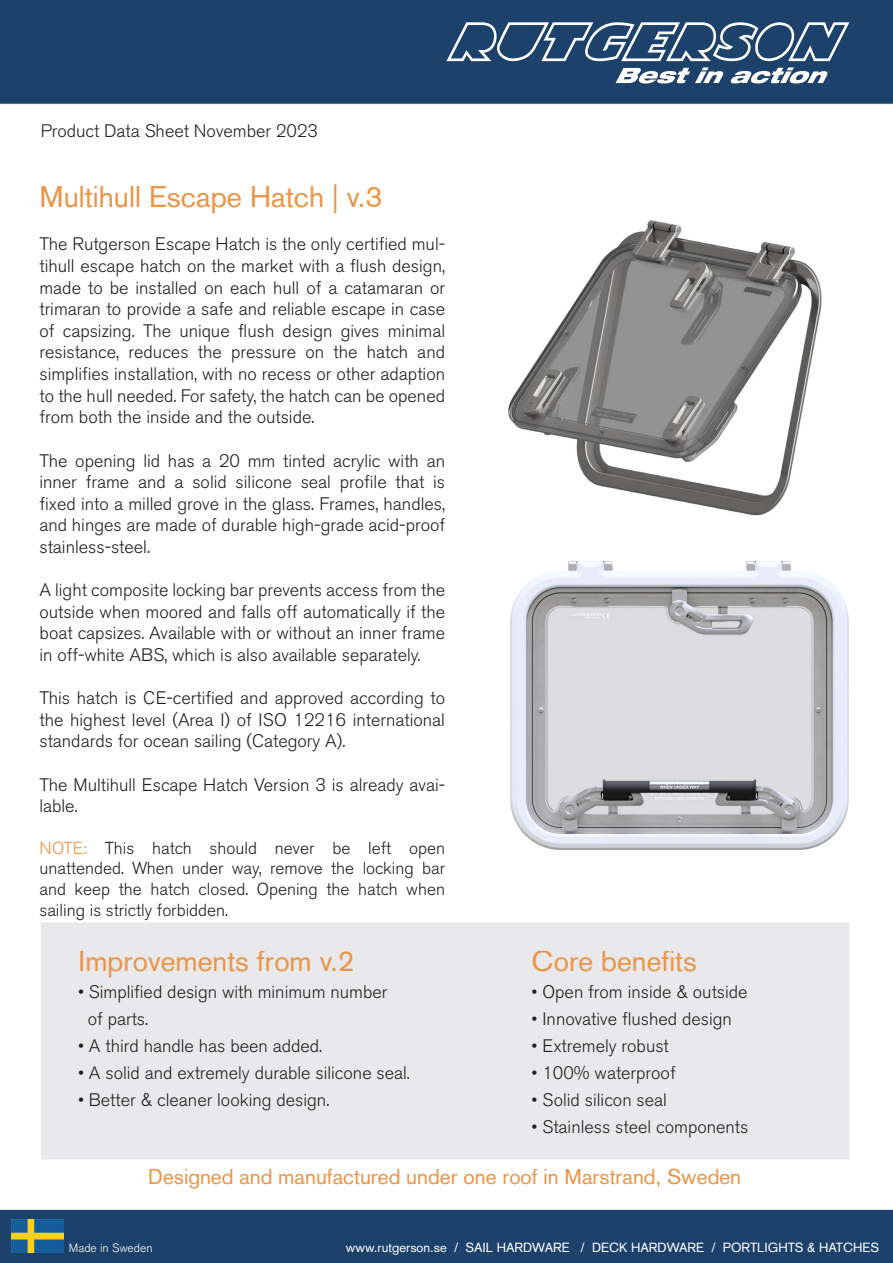
<style>
.page{position:relative;width:893px;height:1263px;background:#fff}
.page>*{position:absolute;margin:0;border:0;box-sizing:border-box;transform-origin:0 0}
.t1{font:29.1px "Akzidenz Grotesk";color:#eb9547}
.Core_Benefits{font:28.5px "Akzidenz Grotesk";color:#eb9547}
.t2{font:21px "Akzidenz Grotesk";color:#eb9547}
.Core_Benefits-2{font:300 18px/21.6px "Akzidenz Grotesk BE";color:#231f20;text-align:justify}
.t3{font:300 17.25px/20.7px "Akzidenz Grotesk BE";color:#231f20;text-align:justify}
.t4{font:12.9px "Akzidenz Grotesk";color:#fff}
.t5{font:300 12px "Akzidenz Grotesk BE";color:#fff}
.s1{color:#eb9547}
</style>
<div class="page">
<div style="left:0;top:1210px;width:893px;height:53px;background:#1c416a"></div>
<div style="left:0;top:0;width:893px;height:105px;background:#1c416a"></div>
<svg style="left:446px;top:22px;width:403px;height:39px"></svg>
<svg style="left:616px;top:67px;width:108px;height:16px"></svg>
<svg style="left:730px;top:67px;width:98px;height:16px"></svg>
<img style="left:11px;top:1220px;width:53px;height:32px">
<img style="left:510px;top:561px;width:339px;height:289px">
<img style="left:508px;top:220px;width:314px;height:296px">
<div style="left:41px;top:922px;width:808px;height:237px;background:#e9e9eb"></div>
<p class="Core_Benefits-2" style="left:41px;top:120px;width:279px">Product Data Sheet November 2023</p>
<p class="t1" style="left:39px;top:180px;width:344px">Multihull Escape Hatch | v.3</p>
<p class="Core_Benefits-2" style="left:39px;top:234px;width:407px">The Rutgerson Escape Hatch is the only certified mul&shy;tihull escape hatch on the market with a flush design, made to be installed on each hull of a catamaran or trimaran to provide a safe and reliable escape in case of capsizing. The unique flush design gives minimal resistance, reduces the pressure on the hatch and simplifies installation, with no recess or other adaption to the hull needed. For safety, the hatch can be opened from both the inside and the outside.</p>
<p class="Core_Benefits-2" style="left:39px;top:450px;width:407px">The opening lid has a 20 mm tinted acrylic with an inner frame and a solid silicone seal profile that is fixed into a milled grove in the glass. Frames, handles, and hinges are made of durable high-grade acid-proof stainless-steel.</p>
<p class="Core_Benefits-2" style="left:39px;top:579px;width:407px">A light composite locking bar prevents access from the outside when moored and falls off automatically if the boat capsizes. Available with or without an inner frame in off-white ABS, which is also available separately.</p>
<p class="Core_Benefits-2" style="left:39px;top:687px;width:407px">This hatch is CE-certified and approved according to the highest level (Area I) of ISO 12216 international standards for ocean sailing (Category A).</p>
<p class="Core_Benefits-2" style="left:39px;top:774px;width:407px">The Multihull Escape Hatch Version 3 is already avai&shy;lable.</p>
<p class="t3" style="left:39px;top:837px;width:407px"><span class="s1">NOTE:</span> This hatch should never be left open unattended. When under way, remove the locking bar and keep the hatch closed. Opening the hatch when sailing is strictly forbidden.</p>
<p class="Core_Benefits" style="left:78px;top:944px;width:277px">Improvements from v.2</p>
<p class="Core_Benefits-2" style="left:88px;top:979px;width:301px;line-height:27px;text-indent:-10px">• Simplified design with minimum number of parts.</p>
<p class="Core_Benefits-2" style="left:78px;top:1035px;width:246px">• A third handle has been added.</p>
<p class="Core_Benefits-2" style="left:78px;top:1062px;width:333px">• A solid and extremely durable silicone seal.</p>
<p class="Core_Benefits-2" style="left:78px;top:1089px;width:253px">• Better &amp; cleaner looking design.</p>
<p class="Core_Benefits" style="left:532px;top:944px;width:167px">Core benefits</p>
<p class="Core_Benefits-2" style="left:532px;top:981px;width:218px">• Open from inside &amp; outside</p>
<p class="Core_Benefits-2" style="left:532px;top:1008px;width:202px">• Innovative flushed design</p>
<p class="Core_Benefits-2" style="left:532px;top:1035px;width:139px">• Extremely robust</p>
<p class="Core_Benefits-2" style="left:532px;top:1062px;width:146px">• 100% waterproof</p>
<p class="Core_Benefits-2" style="left:532px;top:1089px;width:137px">• Solid silicon seal</p>
<p class="Core_Benefits-2" style="left:532px;top:1116px;width:218px">• Stainless steel components</p>
<p class="t2" style="left:148px;top:1165px;width:594px">Designed and manufactured under one roof in Marstrand, Sweden</p>
<p class="t5" style="left:69px;top:1241px;width:85px">Made in Sweden</p>
<p class="t4" style="left:346px;top:1239px;width:535px">www.rutgerson.se / SAIL HARDWARE / DECK HARDWARE / PORTLIGHTS &amp; HATCHES</p>
</div>
